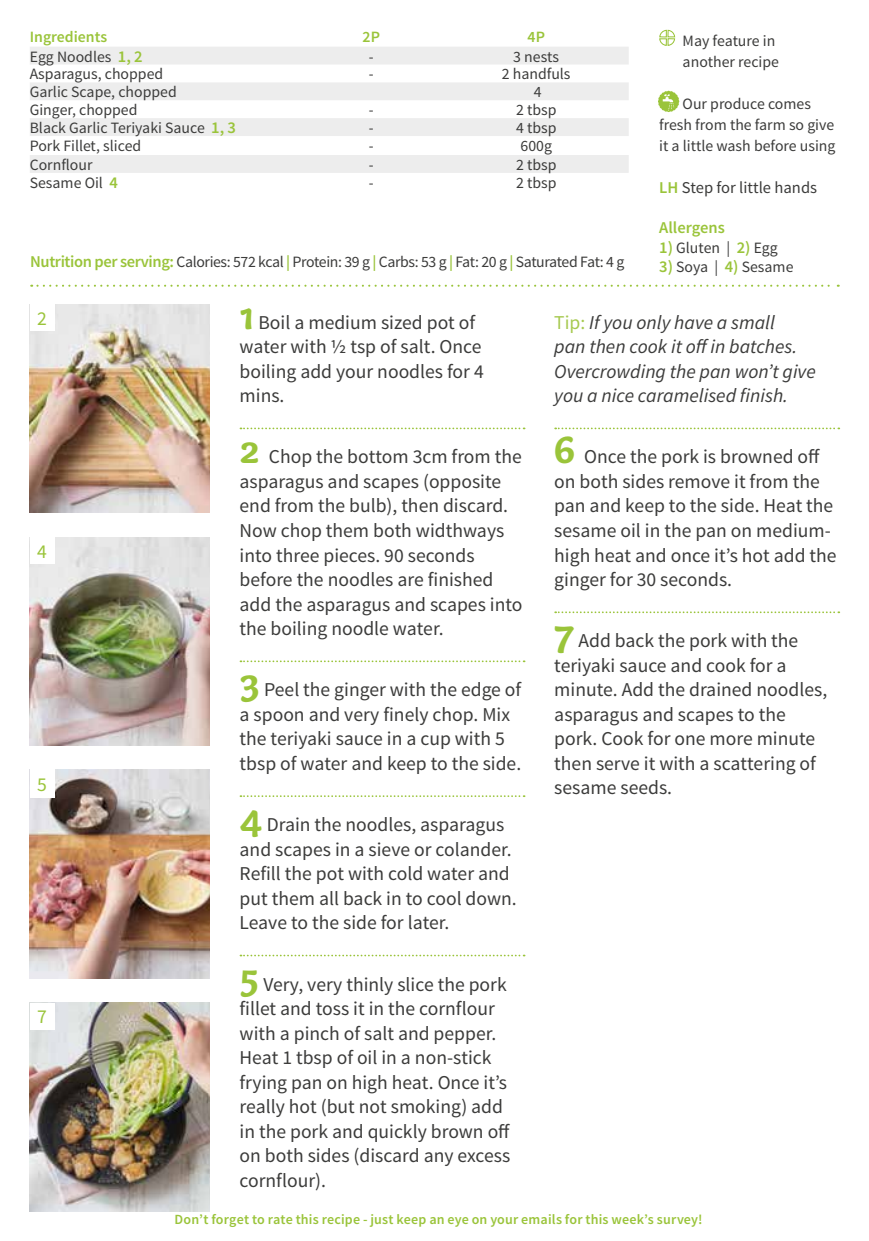
<style>
.page{position:relative;width:869px;height:1241px;background:#fff}
.page>*{position:absolute;margin:0;border:0;box-sizing:border-box;transform-origin:0 0}
.t1{font:19.6px/24.5px "Source Sans Pro";color:#3c3c3b}
.t2{font:italic 19.6px/24.5px "Source Sans Pro";color:#3c3c3b}
.t3{font:19.6px "Source Sans Pro";color:#9ac43a}
.t4{font:16.45px "Source Sans Pro";color:#3c3c3b}
.t5{font:600 16.45px "Source Sans Pro";color:#9ac43a}
.t6{font:15.75px/21px "Source Sans Pro";color:#3c3c3b}
.t7{font:15.75px "Source Sans Pro";letter-spacing:-.025em;color:#3c3c3b}
.t8{font:600 15.75px "Source Sans Pro";color:#9ac43a}
.t9{font:600 14px "Source Sans Pro";letter-spacing:.015em;color:#9ac43a}
.s1{font-weight:600;font-size:16.45px;color:#9ac43a}
.s2{font-weight:600;color:#9ac43a}
.s3{font-family:"Capucine Basic";font-weight:700;font-size:41.12px;color:#9ac43a}
.s4{font-style:normal;color:#a6c94f}
</style>
<div class="page">
<img style="left:30px;top:1002px;width:180px;height:208px">
<img style="left:30px;top:769px;width:180px;height:209px">
<img style="left:30px;top:304px;width:180px;height:208px">
<img style="left:30px;top:537px;width:180px;height:208px">
<svg style="left:240px;top:427px;width:284px;height:2px"></svg>
<svg style="left:240px;top:660px;width:284px;height:2px"></svg>
<svg style="left:240px;top:795px;width:284px;height:2px"></svg>
<svg style="left:240px;top:954px;width:284px;height:2px"></svg>
<svg style="left:555px;top:427px;width:283px;height:2px"></svg>
<svg style="left:555px;top:611px;width:283px;height:2px"></svg>
<svg style="left:31px;top:284px;width:807px;height:3px"></svg>
<svg style="left:659px;top:29px;width:16px;height:17px"></svg>
<svg style="left:30px;top:47px;width:598px;height:89px;fill:#ededed"></svg>
<div style="left:30px;top:155px;width:598px;height:18px;background:#ededed"></div>
<div style="left:30px;top:304px;width:25px;height:26px;background:#fff"></div>
<div style="left:30px;top:537px;width:25px;height:26px;background:#fff"></div>
<div style="left:30px;top:769px;width:25px;height:29px;background:#fff"></div>
<div style="left:30px;top:1002px;width:25px;height:27px;background:#fff"></div>
<svg style="left:658px;top:91px;width:21px;height:21px"></svg>
<p class="t8" style="left:30px;top:26px;width:79px">Ingredients</p>
<p class="t8" style="left:362px;top:26px;width:19px">2P</p>
<p class="t8" style="left:527px;top:26px;width:19px">4P</p>
<p class="t6" style="left:30px;top:46px;width:114px">Egg Noodles <span class="s1">1, 2</span></p>
<p class="t6" style="left:368px;top:46px;width:6px">-</p>
<p class="t6" style="left:513px;top:46px;width:47px">3 nests</p>
<p class="t6" style="left:30px;top:64px;width:135px">Asparagus, chopped</p>
<p class="t6" style="left:368px;top:64px;width:6px">-</p>
<p class="t6" style="left:501px;top:64px;width:70px">2 handfuls</p>
<p class="t6" style="left:30px;top:82px;width:148px">Garlic Scape, chopped</p>
<p class="t6" style="left:533px;top:82px;width:9px">4</p>
<p class="t6" style="left:30px;top:100px;width:109px">Ginger, chopped</p>
<p class="t6" style="left:368px;top:100px;width:6px">-</p>
<p class="t6" style="left:515px;top:100px;width:42px">2 tbsp</p>
<p class="t6" style="left:30px;top:118px;width:208px">Black Garlic Teriyaki Sauce <span class="s1">1, 3</span></p>
<p class="t6" style="left:368px;top:117px;width:6px">-</p>
<p class="t6" style="left:515px;top:117px;width:42px">4 tbsp</p>
<p class="t6" style="left:30px;top:136px;width:113px">Pork Fillet, sliced</p>
<p class="t6" style="left:368px;top:136px;width:6px">-</p>
<p class="t6" style="left:520px;top:136px;width:33px">600g</p>
<p class="t6" style="left:30px;top:154px;width:64px">Cornflour</p>
<p class="t6" style="left:368px;top:154px;width:6px">-</p>
<p class="t6" style="left:515px;top:154px;width:42px">2 tbsp</p>
<p class="t6" style="left:30px;top:172px;width:89px">Sesame Oil <span class="s1">4</span></p>
<p class="t6" style="left:368px;top:172px;width:6px">-</p>
<p class="t6" style="left:515px;top:172px;width:42px">2 tbsp</p>
<p class="t7" style="left:30px;top:252px;width:595px"><span class="s1">Nutrition per serving:</span> Calories: 572 kcal <span class="s2">|</span> Protein: 39 g <span class="s2">|</span> Carbs: 53 g <span class="s2">|</span> Fat: 20 g <span class="s2">|</span> Saturated Fat: 4 g</p>
<p class="t6" style="left:682px;top:30px;width:98px">May feature in another recipe</p>
<p class="t6" style="left:659px;top:93px;width:178px;text-align:center">Our produce comes<br>fresh from the farm so give it a little wash before using</p>
<p class="t4" style="left:659px;top:177px;width:159px"><span class="s2">LH</span> Step for little hands</p>
<p class="t5" style="left:659px;top:217px;width:67px">Allergens</p>
<p class="t6" style="left:659px;top:237px;width:120px"><span class="s1">1)</span> Gluten | <span class="s1">2)</span> Egg</p>
<p class="t6" style="left:659px;top:256px;width:136px"><span class="s1">3)</span> Soya | <span class="s1">4)</span> Sesame</p>
<p class="t3" style="left:37px;top:306px;width:11px">2</p>
<p class="t3" style="left:37px;top:539px;width:11px">4</p>
<p class="t3" style="left:37px;top:772px;width:11px">5</p>
<p class="t3" style="left:37px;top:1004px;width:11px">7</p>
<p class="t1" style="left:239px;top:310px;width:245px"><span class="s3">1</span> Boil a medium sized pot of water with ½ tsp of salt. Once boiling add your noodles for 4 mins.</p>
<p class="t1" style="left:239px;top:445px;width:284px"><span class="s3">2</span> Chop the bottom 3cm from the asparagus and scapes (opposite end from the bulb), then discard.<br>Now chop them both widthways into three pieces. 90 seconds before the noodles are finished add the asparagus and scapes into the boiling noodle water.</p>
<p class="t1" style="left:239px;top:677px;width:283px"><span class="s3">3</span> Peel the ginger with the edge of a spoon and very finely chop. Mix the teriyaki sauce in a cup with 5 tbsp of water and keep to the side.</p>
<p class="t1" style="left:239px;top:812px;width:278px"><span class="s3">4</span> Drain the noodles, asparagus and scapes in a sieve or colander.<br>Refill the pot with cold water and put them all back in to cool down.<br>Leave to the side for later.</p>
<p class="t1" style="left:239px;top:971px;width:272px"><span class="s3">5</span> Very, very thinly slice the pork fillet and toss it in the cornflour with a pinch of salt and pepper.<br>Heat 1 tbsp of oil in a non-stick frying pan on high heat. Once it’s really hot (but not smoking) add in the pork and quickly brown off on both sides (discard any excess cornflour).</p>
<p class="t2" style="left:554px;top:310px;width:263px"><span class="s4">Tip:</span> If you only have a small<br>pan then cook it off in batches.<br>Overcrowding the pan won’t give you a nice caramelised finish.</p>
<p class="t1" style="left:554px;top:445px;width:284px"><span class="s3">6</span> Once the pork is browned off on both sides remove it from the pan and keep to the side. Heat the sesame oil in the pan on medium&shy;high heat and once it’s hot add the ginger for 30 seconds.</p>
<p class="t1" style="left:554px;top:628px;width:274px"><span class="s3">7</span> Add back the pork with the teriyaki sauce and cook for a minute. Add the drained noodles, asparagus and scapes to the pork. Cook for one more minute then serve it with a scattering of sesame seeds.</p>
<p class="t9" style="left:174px;top:1210px;width:529px">Don’t forget to rate this recipe - just keep an eye on your emails for this week’s survey!</p>
</div>
